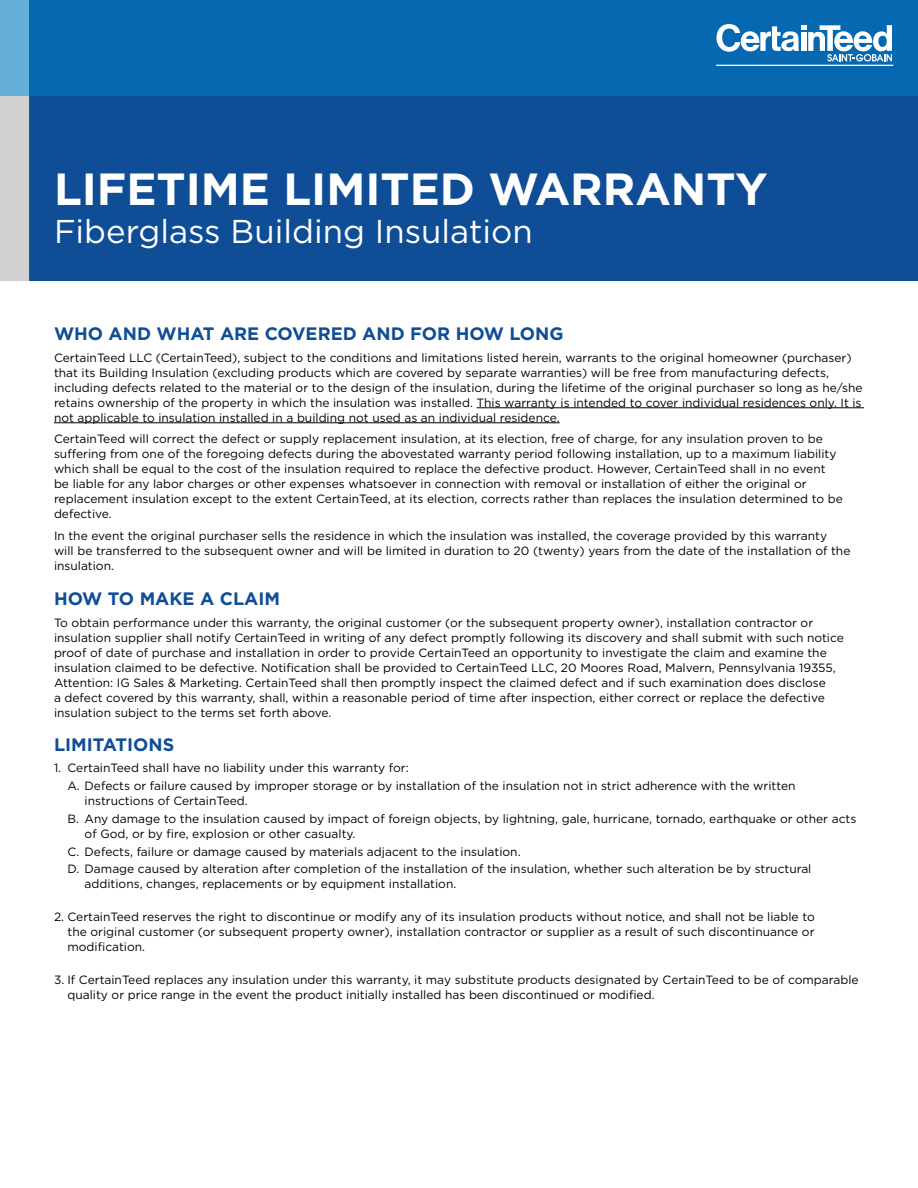
<style>
.page{position:relative;width:918px;height:1188px;background:#fff}
.page>*{position:absolute;margin:0;border:0;box-sizing:border-box;transform-origin:0 0}
.t1{font:700 45px "Gotham";color:#fff}
.t2{font:33px "Gotham";color:#fff}
.Body_Copy{font:700 18px "Gotham";color:#0f4d96}
.Body_Copy-2{font:12px/15px "Gotham";color:#000}
</style>
<div class="page">
<div style="left:29px;top:0;width:889px;height:281px;background:#0f4d96"></div>
<hr style="left:477px;top:407px;width:387px;height:1px;background:#000">
<hr style="left:54px;top:422px;width:506px;height:1px;background:#000">
<div style="left:0;top:0;width:918px;height:96px;background:#0668b1"></div>
<svg style="left:716px;top:24px;width:176px;height:38px"></svg>
<hr style="left:716px;top:65px;width:177px;height:1px;background:#fff">
<div style="left:0;top:96px;width:29px;height:185px;background:#d0d0d1"></div>
<p class="t1" style="left:54px;top:159px;width:715px">LIFETIME LIMITED WARRANTY</p>
<p class="t2" style="left:54px;top:211px;width:480px">Fiberglass Building Insulation</p>
<p class="Body_Copy" style="left:54px;top:322px;width:511px">WHO AND WHAT ARE COVERED AND FOR HOW LONG</p>
<p class="Body_Copy-2" style="left:54px;top:350px;width:810px">CertainTeed LLC (CertainTeed), subject to the conditions and limitations listed herein, warrants to the original homeowner (purchaser) that its Building Insulation (excluding products which are covered by separate warranties) will be free from manufacturing defects, including defects related to the material or to the design of the insulation, during the lifetime of the original purchaser so long as he/she retains ownership of the property in which the insulation was installed. This warranty is intended to cover individual residences only. It is not applicable to insulation installed in a building not used as an individual residence.</p>
<p class="Body_Copy-2" style="left:54px;top:431px;width:790px">CertainTeed will correct the defect or supply replacement insulation, at its election, free of charge, for any insulation proven to be suffering from one of the foregoing defects during the abovestated warranty period following installation, up to a maximum liability which shall be equal to the cost of the insulation required to replace the defective product. However, CertainTeed shall in no event be liable for any labor charges or other expenses whatsoever in connection with removal or installation of either the original or replacement insulation except to the extent CertainTeed, at its election, corrects rather than replaces the insulation determined to be defective.</p>
<p class="Body_Copy-2" style="left:54px;top:528px;width:798px">In the event the original purchaser sells the residence in which the insulation was installed, the coverage provided by this warranty<br>will be transferred to the subsequent owner and will be limited in duration to 20 (twenty) years from the date of the installation of the insulation.</p>
<p class="Body_Copy" style="left:54px;top:587px;width:228px">HOW TO MAKE A CLAIM</p>
<p class="Body_Copy-2" style="left:54px;top:615px;width:791px">To obtain performance under this warranty, the original customer (or the subsequent property owner), installation contractor or insulation supplier shall notify CertainTeed in writing of any defect promptly following its discovery and shall submit with such notice proof of date of purchase and installation in order to provide CertainTeed an opportunity to investigate the claim and examine the insulation claimed to be defective. Notification shall be provided to CertainTeed LLC, 20 Moores Road, Malvern, Pennsylvania 19355, Attention: IG Sales &amp; Marketing. CertainTeed shall then promptly inspect the claimed defect and if such examination does disclose<br>a defect covered by this warranty, shall, within a reasonable period of time after inspection, either correct or replace the defective insulation subject to the terms set forth above.</p>
<p class="Body_Copy" style="left:54px;top:732px;width:122px">LIMITATIONS</p>
<p class="Body_Copy-2" style="left:54px;top:760px;width:356px">1. CertainTeed shall have no liability under this warranty for:</p>
<p class="Body_Copy-2" style="left:85px;top:778px;width:713px;text-indent:-17px">A. Defects or failure caused by improper storage or by installation of the insulation not in strict adherence with the written instructions of CertainTeed.</p>
<p class="Body_Copy-2" style="left:85px;top:811px;width:773px;text-indent:-17px">B. Any damage to the insulation caused by impact of foreign objects, by lightning, gale, hurricane, tornado, earthquake or other acts of God, or by fire, explosion or other casualty.</p>
<p class="Body_Copy-2" style="left:68px;top:844px;width:455px">C. Defects, failure or damage caused by materials adjacent to the insulation.</p>
<p class="Body_Copy-2" style="left:85px;top:861px;width:728px;text-indent:-17px">D. Damage caused by alteration after completion of the installation of the insulation, whether such alteration be by structural additions, changes, replacements or by equipment installation.</p>
<p class="Body_Copy-2" style="left:68px;top:909px;width:749px;text-align:justify;text-indent:-14px">2. CertainTeed reserves the right to discontinue or modify any of its insulation products without notice, and shall not be liable to the original customer (or subsequent property owner), installation contractor or supplier as a result of such discontinuance or modification.</p>
<p class="Body_Copy-2" style="left:68px;top:972px;width:793px;text-indent:-14px">3. If CertainTeed replaces any insulation under this warranty, it may substitute products designated by CertainTeed to be of comparable quality or price range in the event the product initially installed has been discontinued or modified.</p>
</div>
